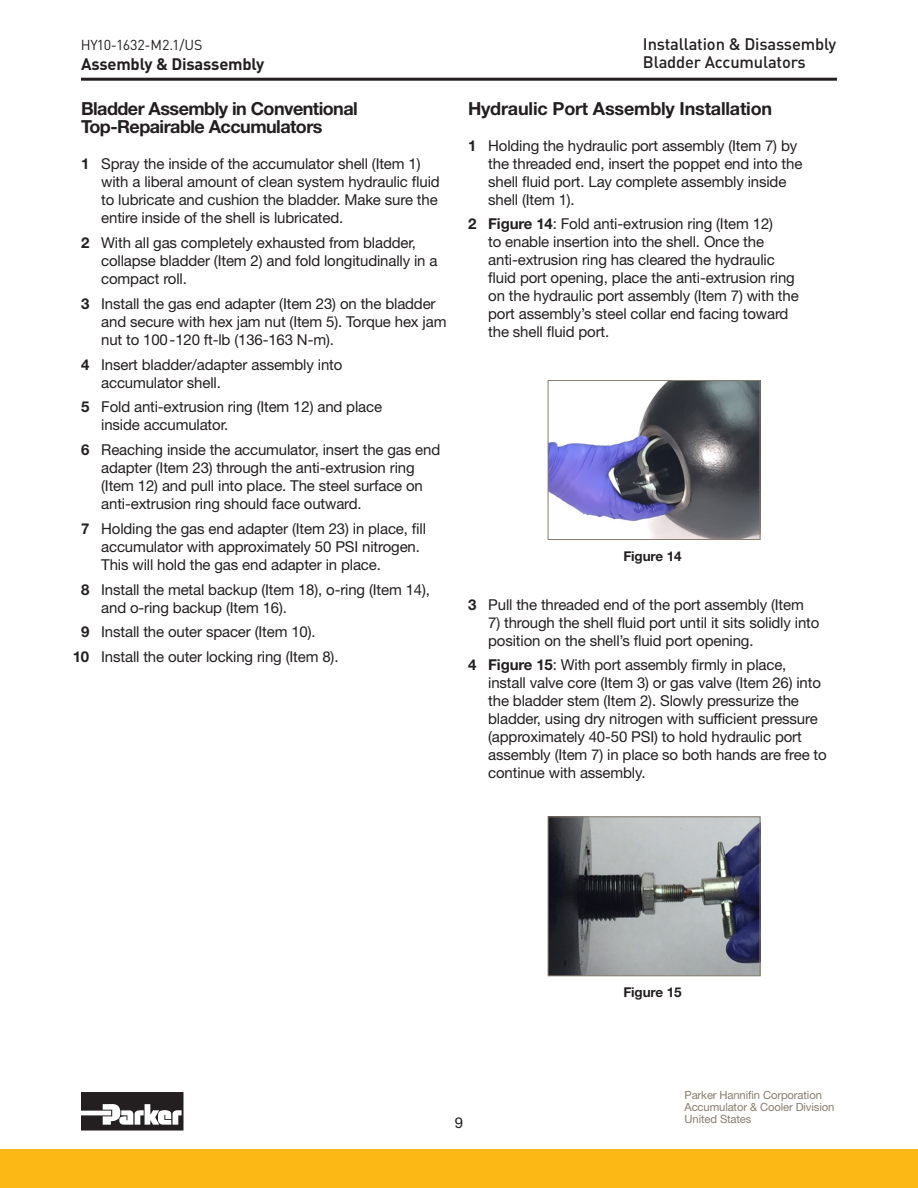
<style>
.page{position:relative;width:918px;height:1188px;background:#fff}
.page>*{position:absolute;margin:0;border:0;box-sizing:border-box;transform-origin:0 0}
.text{font:700 18px/18.8px "Helvetica Neue LT Std";letter-spacing:-.03em;color:#231f20}
.text-2{font:700 18px "Helvetica Neue LT Std";letter-spacing:-.01em;color:#231f20}
.t1{font:500 16.5px/18.6px "DINOT";letter-spacing:-.01em;color:#231f20}
.t2{font:700 16.5px "DINOT";letter-spacing:-.01em;color:#231f20}
.text-3{font:15px/18px "Helvetica Neue LT Std";letter-spacing:-.01em;color:#231f20}
.t3{font:14.25px "DINOT";letter-spacing:-.01em;color:#231f20}
.text-4{font:700 13.5px "Helvetica Neue LT Std";letter-spacing:-.01em;color:#231f20}
.t4{font:11.25px/12px "Helvetica Neue LT Std";letter-spacing:-.01em;color:#887d6e}
.s1{font-weight:700}
</style>
<div class="page">
<hr style="left:81px;top:78px;width:756px;height:3px;background:#231f20">
<svg style="left:81px;top:1092px;width:102px;height:39px"></svg>
<div style="left:0;top:1149px;width:918px;height:39px;background:#fcb814"></div>
<img style="left:550px;top:382px;width:208px;height:156px">
<div style="left:548px;top:380px;width:212px;height:160px;border:1px solid #887d6e"></div>
<img style="left:550px;top:818px;width:208px;height:156px">
<div style="left:548px;top:816px;width:212px;height:160px;border:1px solid #887d6e"></div>
<p class="t3" style="left:81px;top:35px;width:123px">HY10-1632-M2.1/US</p>
<p class="t2" style="left:81px;top:53px;width:185px">Assembly &amp; Disassembly</p>
<p class="text" style="left:81px;top:98px;width:278px">Bladder Assembly in Conventional<br>Top-Repairable Accumulators</p>
<p class="text-3" style="left:101px;top:155px;width:340px;text-indent:-20px"><span class="s1">1</span> Spray the inside of the accumulator shell (Item 1) with a liberal amount of clean system hydraulic fluid to lubricate and cushion the bladder. Make sure the entire inside of the shell is lubricated.</p>
<p class="text-3" style="left:101px;top:234px;width:338px;text-indent:-20px"><span class="s1">2</span> With all gas completely exhausted from bladder, collapse bladder (Item 2) and fold longitudinally in a compact roll.</p>
<p class="text-3" style="left:101px;top:294px;width:347px;text-indent:-20px"><span class="s1">3</span> Install the gas end adapter (Item 23) on the bladder and secure with hex jam nut (Item 5). Torque hex jam nut to 100-120 ft-lb (136-163 N-m).</p>
<p class="text-3" style="left:101px;top:355px;width:243px;text-indent:-20px"><span class="s1">4</span> Insert bladder/adapter assembly into accumulator shell.</p>
<p class="text-3" style="left:101px;top:398px;width:282px;text-indent:-20px"><span class="s1">5</span> Fold anti-extrusion ring (Item 12) and place inside accumulator.</p>
<p class="text-3" style="left:101px;top:441px;width:340px;text-indent:-20px"><span class="s1">6</span> Reaching inside the accumulator, insert the gas end adapter (Item 23) through the anti-extrusion ring (Item 12) and pull into place. The steel surface on anti-extrusion ring should face outward.</p>
<p class="text-3" style="left:101px;top:519px;width:326px;text-indent:-20px"><span class="s1">7</span> Holding the gas end adapter (Item 23) in place, fill accumulator with approximately 50 PSI nitrogen.<br>This will hold the gas end adapter in place.</p>
<p class="text-3" style="left:101px;top:580px;width:330px;text-indent:-20px"><span class="s1">8</span> Install the metal backup (Item 18), o-ring (Item 14), and o-ring backup (Item 16).</p>
<p class="text-3" style="left:81px;top:623px;width:236px"><span class="s1">9</span> Install the outer spacer (Item 10).</p>
<p class="text-3" style="left:73px;top:648px;width:267px"><span class="s1">10</span> Install the outer locking ring (Item 8).</p>
<p class="t1" style="left:643px;top:34px;width:195px">Installation &amp; Disassembly<br>Bladder Accumulators</p>
<p class="text-2" style="left:468px;top:97px;width:306px">Hydraulic Port Assembly Installation</p>
<p class="text-3" style="left:488px;top:136px;width:316px;text-indent:-20px"><span class="s1">1</span> Holding the hydraulic port assembly (Item 7) by the threaded end, insert the poppet end into the shell fluid port. Lay complete assembly inside shell (Item 1).</p>
<p class="text-3" style="left:488px;top:215px;width:312px;text-indent:-20px"><span class="s1">2 Figure 14</span>: Fold anti-extrusion ring (Item 12)<br>to enable insertion into the shell. Once the anti-extrusion ring has cleared the hydraulic fluid port opening, place the anti-extrusion ring on the hydraulic port assembly (Item 7) with the port assembly’s steel collar end facing toward the shell fluid port.</p>
<p class="text-4" style="left:623px;top:547px;width:60px">Figure 14</p>
<p class="text-3" style="left:468px;top:595px;width:337px"><span class="s1">3</span> Pull the threaded end of the port assembly (Item</p>
<p class="text-3" style="left:488px;top:613px;width:333px">7) through the shell fluid port until it sits solidly into position on the shell’s fluid port opening.</p>
<p class="text-3" style="left:488px;top:656px;width:340px;text-indent:-20px"><span class="s1">4 Figure 15</span>: With port assembly firmly in place, install valve core (Item 3) or gas valve (Item 26) into the bladder stem (Item 2). Slowly pressurize the bladder, using dry nitrogen with sufficient pressure (approximately 40-50 PSI) to hold hydraulic port assembly (Item 7) in place so both hands are free to continue with assembly.</p>
<p class="text-3" style="left:455px;top:1114px;width:10px">9</p>
<p class="text-4" style="left:623px;top:984px;width:60px">Figure 15</p>
<p class="t4" style="left:685px;top:1088px;width:151px">Parker Hannifin Corporation<br>Accumulator &amp; Cooler Division<br>United States</p>
</div>
